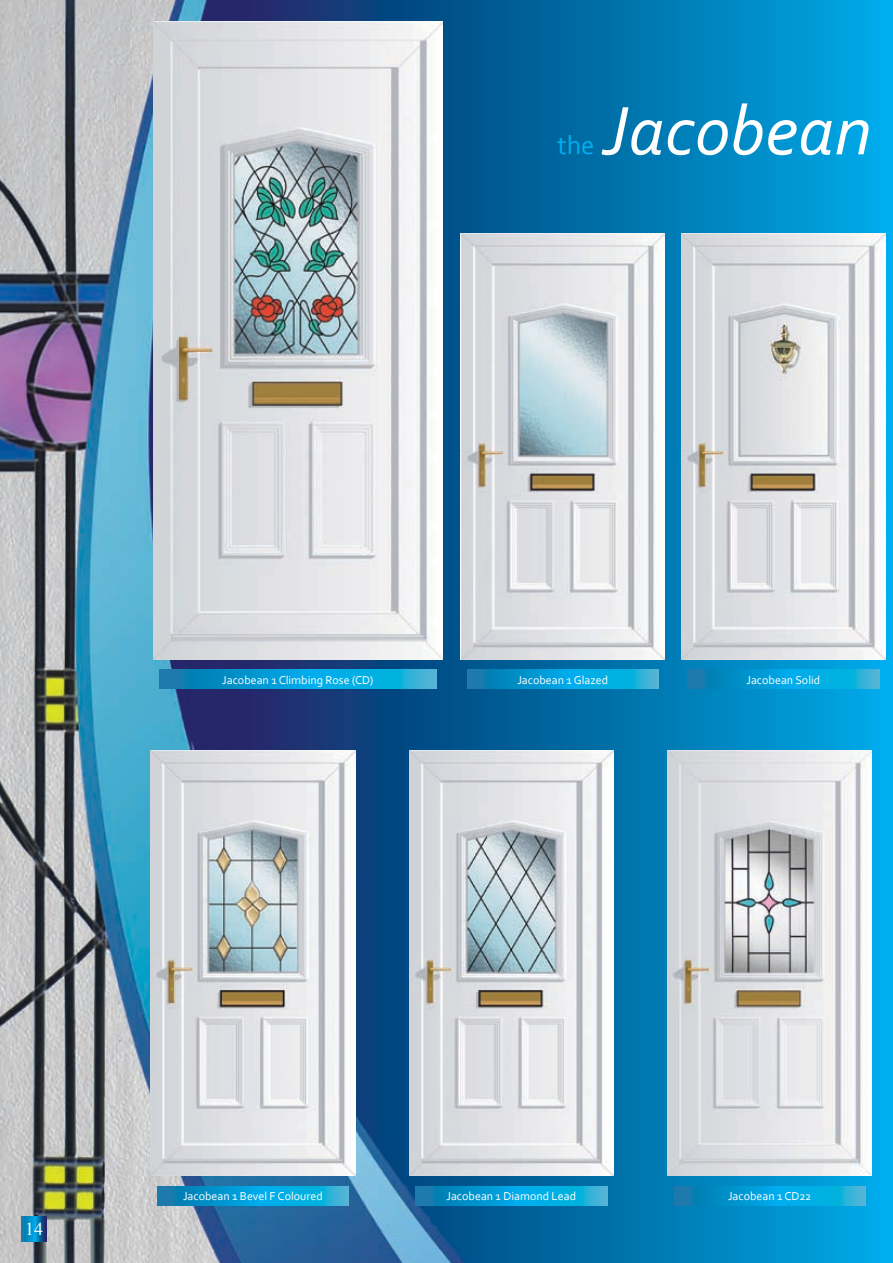
<style>
.page{position:relative;width:893px;height:1263px;background:#fff}
.page>*{position:absolute;margin:0;border:0;box-sizing:border-box;transform-origin:0 0}
.t1{font:italic 72px "Corbel";color:#fff}
.t2{font:27px "Corbel";color:#00aeef}
.t3{font:18px "Times New Roman";color:#fff}
.t4{font:12px "Corbel";color:#fff}
</style>
<div class="page">
<img style="left:0;top:0;width:893px;height:1263px">
<svg style="left:21px;top:1216px;width:26px;height:26px"></svg>
<img style="left:668px;top:750px;width:204px;height:426px">
<img style="left:461px;top:234px;width:204px;height:425px">
<img style="left:151px;top:750px;width:204px;height:426px">
<img style="left:409px;top:750px;width:204px;height:426px">
<img style="left:681px;top:234px;width:204px;height:425px">
<img style="left:153px;top:21px;width:289px;height:638px">
<svg style="left:467px;top:670px;width:191px;height:19px;background:#099ed3"></svg>
<svg style="left:688px;top:670px;width:191px;height:19px;background:#0a9ed3"></svg>
<svg style="left:674px;top:1186px;width:191px;height:19px;background:#0a9ed3"></svg>
<svg style="left:157px;top:1186px;width:192px;height:19px;background:#0a9ed3"></svg>
<svg style="left:416px;top:1186px;width:191px;height:19px;background:#0a9ed3"></svg>
<svg style="left:160px;top:670px;width:276px;height:19px;background:#0a9ed3"></svg>
<h2 class="t2" style="left:557px;top:129px;width:39px">the</h2>
<h1 class="t1" style="left:602px;top:86px;width:271px">Jacobean</h1>
<p class="t4" style="left:222px;top:672px;width:153px">Jacobean 1 Climbing Rose (CD)</p>
<p class="t4" style="left:517px;top:672px;width:92px">Jacobean 1 Glazed</p>
<p class="t4" style="left:747px;top:672px;width:75px">Jacobean Solid</p>
<h3 class="t3" style="left:25px;top:1217px;width:19px">14</h3>
<p class="t4" style="left:183px;top:1189px;width:141px">Jacobean 1 Bevel F Coloured</p>
<p class="t4" style="left:447px;top:1189px;width:131px">Jacobean 1 Diamond Lead</p>
<p class="t4" style="left:728px;top:1189px;width:85px">Jacobean 1 CD22</p>
</div>
